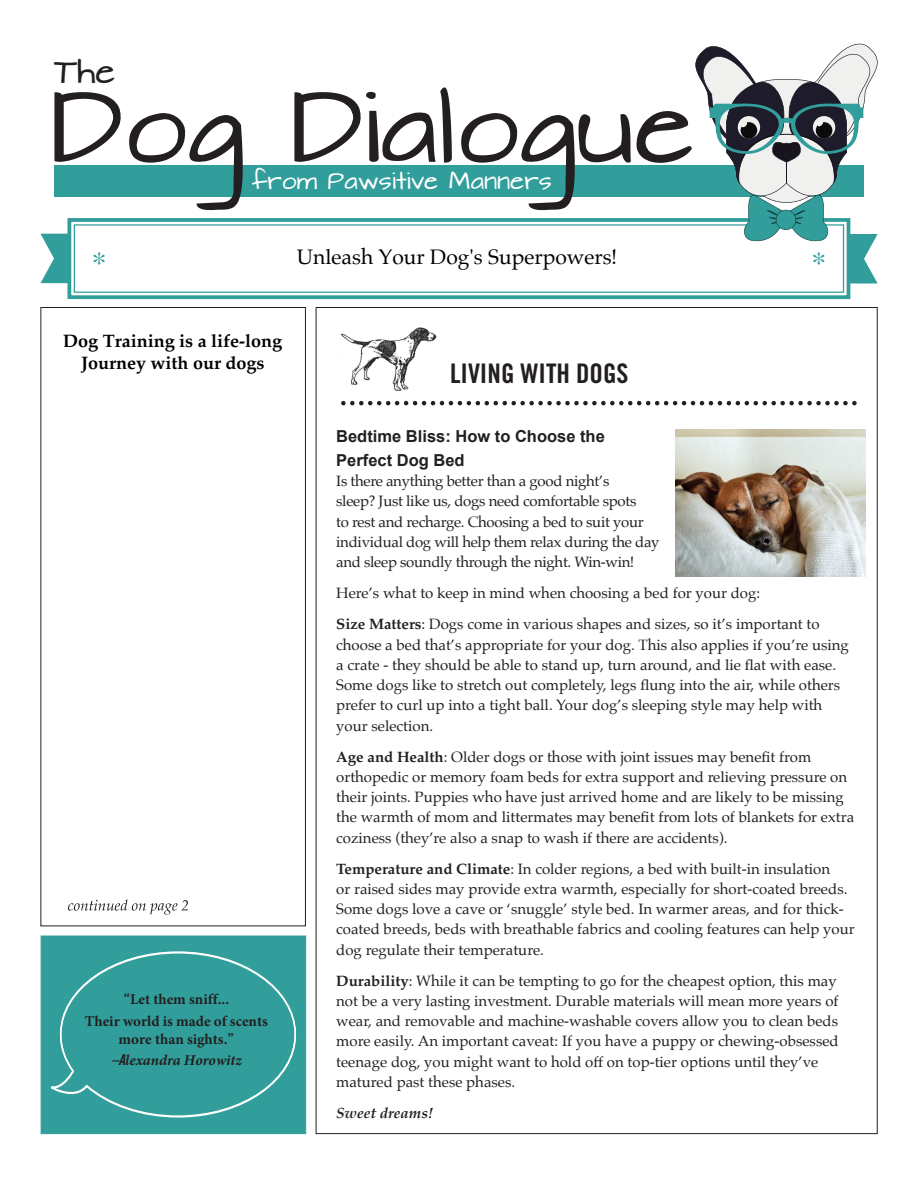
<style>
.page{position:relative;width:918px;height:1188px;background:#fff}
.page>*{position:absolute;margin:0;border:0;box-sizing:border-box;transform-origin:0 0}
.t1{font:90.3px "Architects Daughter";color:#231f20}
.t2{font:30px "Times";color:#319e9b}
.t3{font:29.7px "Architects Daughter";color:#231f20}
.t4{font:27px "Trade Gothic LT Std Bd Cn 20";color:#231f20}
.t5{font:21px "Palatino";color:#000}
.t6{font:21px "Architects Daughter";color:#fff}
.t7{font:700 18px/21.6px "Palatino";color:#000;text-align:center}
.t8{font:700 16.5px/24px "Arial";color:#231f20}
.t9{font:15px/20.2px "Palatino";color:#231f20}
.t10{font:15px/20.2px "Palatino";letter-spacing:-.02em;color:#231f20}
.t11{font:700 15px/21.8px "Minion Pro";color:#231f20;text-align:center}
.t12{font:italic 700 15px/21px "Minion Pro";color:#231f20;text-align:center}
.t13{font:italic 700 15px "Palatino";color:#231f20}
.s1{font-family:"Trade Gothic LT Std Bd Cn 20";font-weight:400}
.s2{font-style:normal}
.s3{font-family:"Trade Gothic LT Std Bd Cn 20";font-weight:400;font-style:normal}
.s4{font-family:"Trade Gothic LT Std Bd Cn 20 Obl";font-weight:400;font-style:normal}
.s5{font-weight:700}
</style>
<div class="page">
<div style="left:41px;top:936px;width:265px;height:198px;background:#319e9b;border:1px solid #319e9b"></div>
<div style="left:40px;top:307px;width:266px;height:619px;border:1px solid #231f20"></div>
<svg style="left:40px;top:234px;width:26px;height:49px"></svg>
<svg style="left:66px;top:218px;width:785px;height:82px"></svg>
<div style="left:74px;top:224px;width:770px;height:69px;border:1px solid #319e9b"></div>
<svg style="left:68px;top:900px;width:120px;height:15px"></svg>
<img style="left:340px;top:327px;width:97px;height:64px">
<svg style="left:341px;top:401px;width:516px;height:4px"></svg>
<svg style="left:51px;top:951px;width:245px;height:167px"></svg>
<img style="left:675px;top:430px;width:190px;height:147px">
<div style="left:54px;top:165px;width:810px;height:31px;background:#319e9b"></div>
<svg style="left:683px;top:43px;width:195px;height:241px"></svg>
<h3 class="t3" style="left:54px;top:55px;width:63px">The</h3>
<h1 class="t1" style="left:50px;top:79px;width:647px">Dog Dialogue</h1>
<h3 class="t6" style="left:252px;top:170px;width:302px">from Pawsitive Manners</h3>
<h3 class="t5" style="left:297px;top:239px;width:322px">Unleash Your Dog's Superpowers!</h3>
<h2 class="t2" style="left:92px;top:235px;width:16px">*</h2>
<h2 class="t2" style="left:812px;top:235px;width:16px">*</h2>
<p class="t7" style="left:63px;top:330px;width:220px">Dog Training is a life-long<br>Journey with our dogs</p>
<p class="t11" style="left:85px;top:989px;width:185px"><span class="s1">“</span>Let them sniff...<br>Their world is made of scents</p>
<p class="t12" style="left:111px;top:1028px;width:132px"><span class="s2">more than sights.</span><span class="s3">” </span><span class="s4">–A</span>lexandra Horowitz</p>
<h3 class="t4" style="left:450px;top:357px;width:180px">LIVING WITH DOGS</h3>
<p class="t8" style="left:336px;top:425px;width:270px">Bedtime Bliss: How to Choose the<br>Perfect Dog Bed</p>
<p class="t10" style="left:336px;top:471px;width:325px">Is there anything better than a good night’s<br>sleep? Just like us, dogs need comfortable spots<br>to rest and recharge. Choosing a bed to suit your individual dog will help them relax during the day and sleep soundly through the night. Win-win!</p>
<p class="t9" style="left:336px;top:578px;width:485px;line-height:31px">Here’s what to keep in mind when choosing a bed for your dog:<br><span class="s5">Size Matters</span>: Dogs come in various shapes and sizes, so it’s important to</p>
<p class="t9" style="left:336px;top:634px;width:514px">choose a bed that’s appropriate for your dog. This also applies if you’re using a crate - they should be able to stand up, turn around, and lie flat with ease.<br>Some dogs like to stretch out completely, legs flung into the air, while others prefer to curl up into a tight ball. Your dog’s sleeping style may help with your selection.</p>
<p class="t9" style="left:336px;top:746px;width:519px"><span class="s5">Age and Health</span>: Older dogs or those with joint issues may benefit from orthopedic or memory foam beds for extra support and relieving pressure on their joints. Puppies who have just arrived home and are likely to be missing the warmth of mom and littermates may benefit from lots of blankets for extra coziness (they’re also a snap to wash if there are accidents).</p>
<p class="t9" style="left:336px;top:858px;width:520px"><span class="s5">Temperature and Climate</span>: In colder regions, a bed with built-in insulation<br>or raised sides may provide extra warmth, especially for short-coated breeds.<br>Some dogs love a cave or ‘snuggle’ style bed. In warmer areas, and for thick&shy;coated breeds, beds with breathable fabrics and cooling features can help your dog regulate their temperature.</p>
<p class="t9" style="left:336px;top:970px;width:504px"><span class="s5">Durability</span>: While it can be tempting to go for the cheapest option, this may not be a very lasting investment. Durable materials will mean more years of wear, and removable and machine-washable covers allow you to clean beds more easily. An important caveat: If you have a puppy or chewing-obsessed teenage dog, you might want to hold off on top-tier options until they’ve matured past these phases.</p>
<p class="t13" style="left:336px;top:1100px;width:98px">Sweet dreams!</p>
</div>
